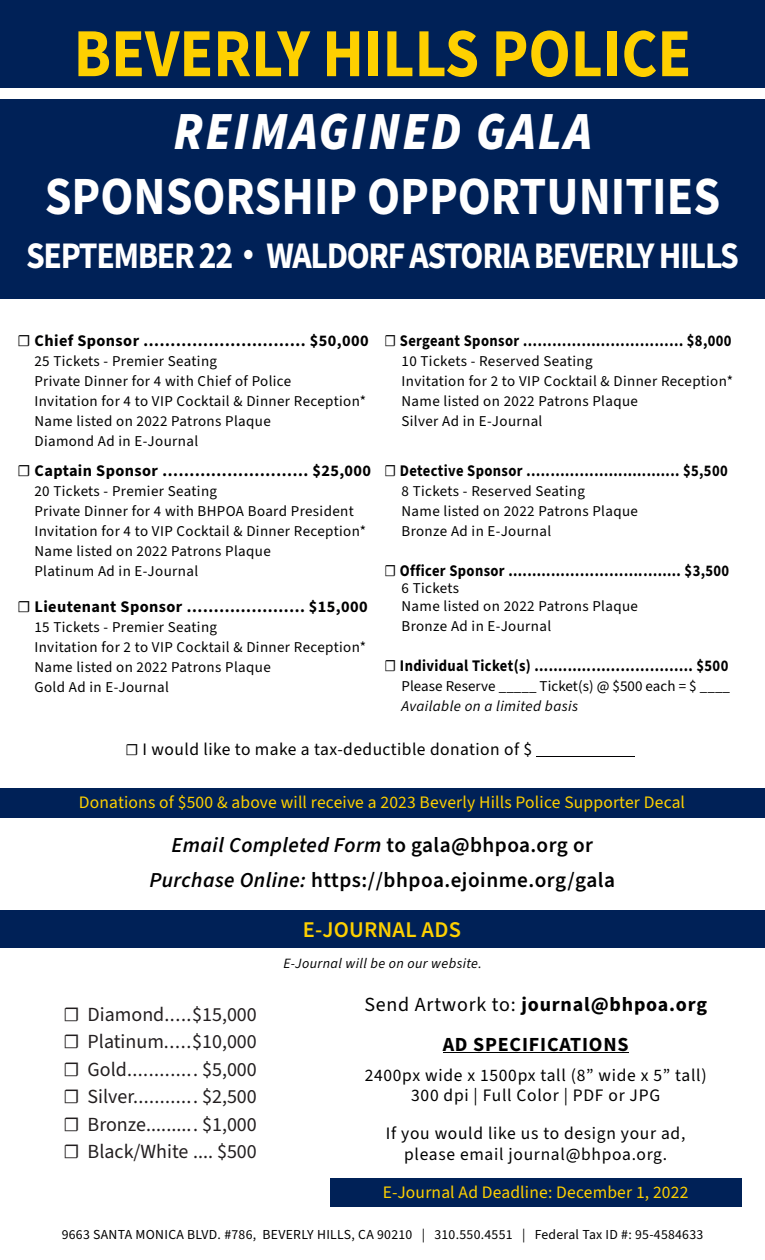
<style>
.page{position:relative;width:765px;height:1260px;background:#fff}
.page>*{position:absolute;margin:0;border:0;box-sizing:border-box;transform-origin:0 0}
.t1{font:700 68.75px "Source Sans 3";color:#fed000;scale:.9 1}
.t2{font:700 53.75px "Source Sans 3";color:#fff;scale:.9 1}
.t3{font:italic 900 53.75px "Source Sans 3";letter-spacing:.05em;color:#fff;scale:.9 1}
.t4{font:700 37.5px "Source Sans 3";letter-spacing:-.04em;color:#fff;scale:.9 1}
.t5{font:600 22.5px "Source Sans 3";letter-spacing:.01em;color:#fed000}
.t6{font:600 21.25px/35.4px "Source Sans 3";letter-spacing:.025em;color:#000;text-align:center}
.t7{font:20px/27.5px "Source Sans 3";color:#231f20;text-align:justify}
.t8{font:700 20px/40.5px "Source Sans 3";letter-spacing:.04em;color:#000;text-align:center}
.t9{font:17.5px/20px "Source Sans 3";letter-spacing:.04em;color:#000;text-align:center}
.t10{font:17.5px "Source Sans 3";letter-spacing:.01em;color:#fed000}
.t11{font:17.5px "Source Sans 3";letter-spacing:.025em;color:#000001}
.t12{font:700 16.25px "Source Sans 3";letter-spacing:.025em;color:#000001;scale:.9 1}
.t13{font:700 16.25px "Source Sans 3";letter-spacing:.025em;color:#000001}
.t14{font:15px/20px "Source Sans 3";letter-spacing:.025em;color:#000001}
.t15{font:15px "Source Sans 3";letter-spacing:.005em;color:#000001}
.t16{font:italic 15px "Source Sans 3";letter-spacing:.025em;color:#000001}
.t17{font:italic 14.12px "Source Sans 3";letter-spacing:.025em;color:#000}
.t18{font:13.75px "Source Sans 3";letter-spacing:.02em;color:#000}
.s1{font-family:"Arial";font-weight:400}
.s2{font-weight:400}
.s3{font-size:16.25px}
.s4{font-style:italic}
</style>
<div class="page">
<div style="left:0;top:911px;width:765px;height:36px;background:#002157"></div>
<div style="left:0;top:0;width:765px;height:299px;background:#002157"></div>
<div style="left:0;top:789px;width:765px;height:29px;background:#002157"></div>
<div style="left:0;top:89px;width:765px;height:10px;background:#fff"></div>
<div style="left:330px;top:1179px;width:412px;height:28px;background:#002157"></div>
<hr style="left:443px;top:1052px;width:186px;height:1px;background:#000">
<hr style="left:537px;top:756px;width:98px;height:1px;background:#000001">
<h1 class="t1" style="left:74px;top:6px;width:688px">BEVERLY HILLS POLICE</h1>
<h2 class="t3" style="left:173px;top:94px;width:466px">REIMAGINED GALA</h2>
<h2 class="t2" style="left:45px;top:159px;width:752px">SPONSORSHIP OPPORTUNITIES</h2>
<h3 class="t4" style="left:26px;top:229px;width:793px">SEPTEMBER 22 <span class="s1">•</span> WALDORF ASTORIA BEVERLY HILLS</h3>
<p class="t13" style="left:18px;top:330px;width:353px"><span class="s2">☐</span> Chief Sponsor ………………………… $50,000</p>
<p class="t14" style="left:34px;top:352px;width:333px">25 Tickets - Premier Seating<br>Private Dinner for 4 with Chief of Police<br>Invitation for 4 to VIP Cocktail &amp; Dinner Reception* Name listed on 2022 Patrons Plaque<br>Diamond Ad in E-Journal</p>
<p class="t13" style="left:18px;top:459px;width:355px"><span class="s2">☐</span> Captain Sponsor ……………………… $25,000</p>
<p class="t14" style="left:34px;top:481px;width:333px">20 Tickets - Premier Seating<br>Private Dinner for 4 with BHPOA Board President Invitation for 4 to VIP Cocktail &amp; Dinner Reception* Name listed on 2022 Patrons Plaque<br>Platinum Ad in E-Journal</p>
<p class="t12" style="left:385px;top:330px;width:387px"><span class="s2">☐</span> Sergeant Sponsor …………………………… $8,000</p>
<p class="t14" style="left:402px;top:352px;width:333px">10 Tickets - Reserved Seating<br>Invitation for 2 to VIP Cocktail &amp; Dinner Reception* Name listed on 2022 Patrons Plaque<br>Silver Ad in E-Journal</p>
<p class="t12" style="left:385px;top:459px;width:383px"><span class="s2">☐</span> Detective Sponsor …..…………............... $5,500</p>
<p class="t14" style="left:402px;top:481px;width:238px">8 Tickets - Reserved Seating<br>Name listed on 2022 Patrons Plaque<br>Bronze Ad in E-Journal</p>
<p class="t12" style="left:385px;top:559px;width:384px"><span class="s2">☐</span> Officer Sponsor ............…………….…..... $3,500</p>
<p class="t14" style="left:402px;top:578px;width:59px">6 Tickets</p>
<p class="t13" style="left:18px;top:595px;width:352px"><span class="s2">☐</span> Lieutenant Sponsor ……………....… $15,000</p>
<p class="t14" style="left:34px;top:617px;width:333px">15 Tickets - Premier Seating<br>Invitation for 2 to VIP Cocktail &amp; Dinner Reception* Name listed on 2022 Patrons Plaque<br>Gold Ad in E-Journal</p>
<p class="t14" style="left:402px;top:596px;width:238px">Name listed on 2022 Patrons Plaque<br>Bronze Ad in E-Journal</p>
<p class="t12" style="left:385px;top:654px;width:383px"><span class="s2">☐</span> Individual Ticket(s) ............…………….….. $500</p>
<p class="t15" style="left:402px;top:675px;width:330px">Please Reserve _____ Ticket(s) @ $500 each = $ ____</p>
<p class="t16" style="left:402px;top:695px;width:178px">Available on a limited basis</p>
<p class="t11" style="left:126px;top:737px;width:408px"><span class="s3">☐</span> I would like to make a tax-deductible donation of $</p>
<p class="t10" style="left:79px;top:790px;width:608px">Donations of $500 &amp; above will receive a 2023 Beverly Hills Police Supporter Decal</p>
<h3 class="t6" style="left:149px;top:828px;width:467px"><span class="s4">Email Completed Form</span> to gala@bhpoa.org or<br><span class="s4">Purchase Online:</span> https://bhpoa.ejoinme.org/gala</h3>
<h3 class="t5" style="left:303px;top:914px;width:159px">E-JOURNAL ADS</h3>
<h3 class="t7" style="left:64px;top:1001px;width:195px">☐ Diamond.....$15,000 ☐ Platinum.....$10,000 ☐ Gold............. $5,000 ☐ Silver............ $2,500 ☐ Bronze.......... $1,000 ☐ Black/White .... $500</h3>
<p class="t17" style="left:283px;top:954px;width:200px">E-Journal will be on our website.</p>
<h3 class="t8" style="left:364px;top:984px;width:344px"><span class="s2">Send Artwork to:</span> journal@bhpoa.org<br>AD SPECIFICATIONS</h3>
<p class="t9" style="left:365px;top:1066px;width:343px">2400px wide x 1500px tall (8” wide x 5” tall)<br>300 dpi | Full Color | PDF or JPG</p>
<p class="t9" style="left:386px;top:1123px;width:301px;line-height:21px">If you would like us to design your ad, please email journal@bhpoa.org.</p>
<p class="t10" style="left:383px;top:1180px;width:307px">E-Journal Ad Deadline: December 1, 2022</p>
<p class="t18" style="left:62px;top:1224px;width:643px">9663 SANTA MONICA BLVD. #786, BEVERLY HILLS, CA 90210 | 310.550.4551 | Federal Tax ID #: 95-4584633</p>
</div>
